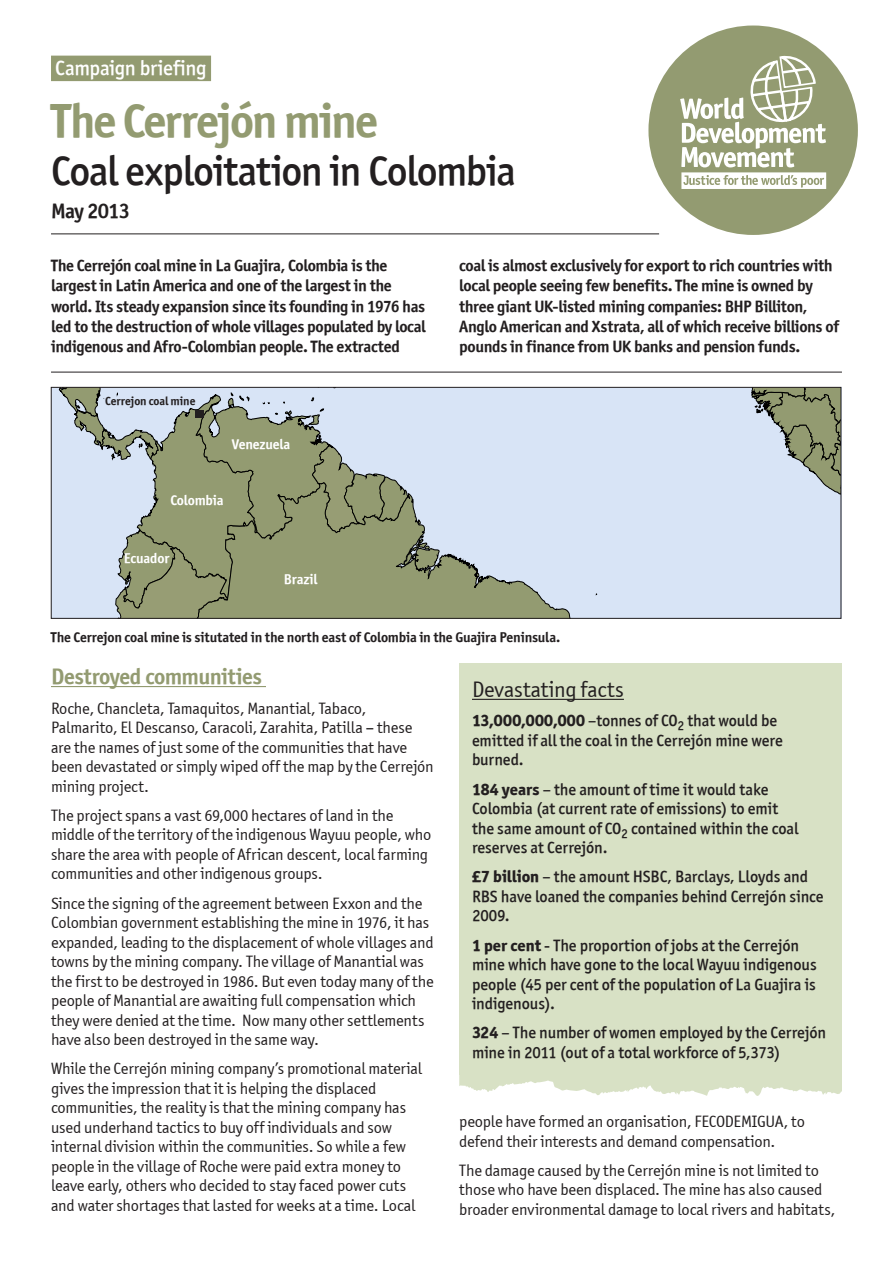
<style>
.page{position:relative;width:893px;height:1263px;background:#fff}
.page>*{position:absolute;margin:0;border:0;box-sizing:border-box;transform-origin:0 0}
.main_head{font:48px "Officina Sans ITCTT Bold";letter-spacing:-.035em;color:#939b71}
.main_sub_head{font:42px "Officina San Md ITCTT Medium";letter-spacing:-.025em;color:#231f20}
.body_text{font:22.5px "Officina Sans ITCTT Bold";letter-spacing:-.02em;color:#939b71}
.box_head_A{font:22.5px "Officina Sans ITCTT Book";color:#231f20}
.type_of_document{font:21px "Officina San Md ITCTT Medium";letter-spacing:-.02em;color:#fff}
.date_of_document{font:21px "Officina Sans ITCTT Bold";letter-spacing:-.035em;color:#231f20}
.body_text-2{font:16.5px/19.5px "Officina Sans ITCTT Book";letter-spacing:-.01em;color:#231f20}
.box_body_text{font:16.5px/19.5px "Officina San Md ITCTT Medium";letter-spacing:-.005em;color:#231f20}
.document_summary{font:16.5px/20.2px "Officina Sans ITCTT Bold";letter-spacing:-.02em;color:#231f20}
.t1{font:14.25px "Officina Sans ITCTT Bold";letter-spacing:-.01em;color:#231f20}
.t2{font:14.25px "Officina Sans ITCTT Bold";letter-spacing:-.01em;color:#fff}
.t3{font:12px "Officina Sans ITCTT Bold";letter-spacing:-.005em;color:#231f20}
.s1{font-family:"Officina San Md ITCTT Extra";font-weight:700}
</style>
<div class="page">
<div style="left:51px;top:387px;width:791px;height:232px;background:#d8e4f6"></div>
<svg style="left:441px;top:553px;width:130px;height:64px"></svg>
<svg style="left:58px;top:389px;width:383px;height:228px"></svg>
<svg style="left:751px;top:389px;width:88px;height:105px"></svg>
<div style="left:51px;top:387px;width:790px;height:232px;border:1px solid #231f20"></div>
<div style="left:648px;top:26px;width:210px;height:209px;background:#939b71;border-radius:50%"></div>
<svg style="left:680px;top:56px;width:146px;height:133px"></svg>
<div style="left:51px;top:56px;width:160px;height:25px;background:#939b71"></div>
<hr style="left:51px;top:372px;width:791px;height:1px;background:#231f20">
<hr style="left:51px;top:233px;width:608px;height:1px;background:#231f20">
<div style="left:459px;top:664px;width:383px;height:533px;background:#d8e1c5"></div>
<hr style="left:472px;top:699px;width:152px;height:1px;background:#231f20">
<hr style="left:51px;top:686px;width:215px;height:1px;background:#939b71">
<div style="left:459px;top:1111px;width:383px;height:88px;background:#fff"></div>
<div style="left:196px;top:410px;width:8px;height:7px;background:#231f20"></div>
<div style="left:459px;top:1076px;width:383px;height:36px;background:#fff"></div>
<svg style="left:459px;top:1075px;width:383px;height:21px"></svg>
<p class="type_of_document" style="left:55px;top:55px;width:153px">Campaign briefing</p>
<p class="main_head" style="left:51px;top:91px;width:329px">The Cerrejón mine</p>
<p class="main_sub_head" style="left:51px;top:146px;width:467px">Coal exploitation in Colombia</p>
<p class="date_of_document" style="left:51px;top:198px;width:80px">May 2013</p>
<p class="document_summary" style="left:51px;top:255px;width:376px">The Cerrejón coal mine in La Guajira, Colombia is the largest in Latin America and one of the largest in the world. Its steady expansion since its founding in 1976 has led to the destruction of whole villages populated by local indigenous and Afro-Colombian people. The extracted</p>
<p class="document_summary" style="left:459px;top:255px;width:381px">coal is almost exclusively for export to rich countries with local people seeing few benefits. The mine is owned by three giant UK-listed mining companies: BHP Billiton, Anglo American and Xstrata, all of which receive billions of pounds in finance from UK banks and pension funds.</p>
<p class="t3" style="left:105px;top:393px;width:92px">Cerrejon coal mine</p>
<p class="t2" style="left:232px;top:435px;width:60px">Venezuela</p>
<p class="t2" style="left:170px;top:491px;width:55px">Colombia</p>
<p class="t2" style="left:124px;top:549px;width:47px">Ecuador</p>
<p class="t2" style="left:284px;top:570px;width:35px">Brazil</p>
<p class="t1" style="left:51px;top:628px;width:511px">The Cerrejon coal mine is situtated in the north east of Colombia in the Guajira Peninsula.</p>
<p class="body_text" style="left:51px;top:663px;width:212px">Destroyed communities</p>
<p class="body_text-2" style="left:51px;top:698px;width:384px">Roche, Chancleta, Tamaquitos, Manantial, Tabaco, Palmarito, El Descanso, Caracoli, Zarahita, Patilla – these are the names of just some of the communities that have been devastated or simply wiped off the map by the Cerrejón mining project.</p>
<p class="body_text-2" style="left:51px;top:805px;width:382px">The project spans a vast 69,000 hectares of land in the middle of the territory of the indigenous Wayuu people, who share the area with people of African descent, local farming communities and other indigenous groups.</p>
<p class="body_text-2" style="left:51px;top:893px;width:384px">Since the signing of the agreement between Exxon and the Colombian government establishing the mine in 1976, it has expanded, leading to the displacement of whole villages and towns by the mining company. The village of Manantial was the first to be destroyed in 1986. But even today many of the people of Manantial are awaiting full compensation which they were denied at the time. Now many other settlements have also been destroyed in the same way.</p>
<p class="body_text-2" style="left:51px;top:1059px;width:373px">While the Cerrejón mining company’s promotional material gives the impression that it is helping the displaced communities, the reality is that the mining company has used underhand tactics to buy off individuals and sow internal division within the communities. So while a few people in the village of Roche were paid extra money to leave early, others who decided to stay faced power cuts and water shortages that lasted for weeks at a time. Local</p>
<p class="box_head_A" style="left:472px;top:676px;width:153px">Devastating facts</p>
<p class="box_body_text" style="left:472px;top:711px;width:312px"><span class="s1">13,000,000,000</span> –tonnes of CO<sub>2</sub> that would be emitted if all the coal in the Cerrejón mine were burned.</p>
<p class="box_body_text" style="left:472px;top:779px;width:328px"><span class="s1">184 years</span> – the amount of time it would take Colombia (at current rate of emissions) to emit the same amount of CO<sub>2</sub> contained within the coal reserves at Cerrejón.</p>
<p class="box_body_text" style="left:472px;top:867px;width:353px"><span class="s1">£7 billion</span> – the amount HSBC, Barclays, Lloyds and<br>RBS have loaned the companies behind Cerrejón since<br>2009.</p>
<p class="box_body_text" style="left:472px;top:935px;width:346px"><span class="s1">1 per cent</span> - The proportion of jobs at the Cerrejón mine which have gone to the local Wayuu indigenous people (45 per cent of the population of La Guajira is indigenous).</p>
<p class="box_body_text" style="left:472px;top:1023px;width:356px"><span class="s1">324</span> – The number of women employed by the Cerrejón mine in 2011 (out of a total workforce of 5,373)</p>
<p class="body_text-2" style="left:459px;top:1112px;width:347px">people have formed an organisation, FECODEMIGUA, to defend their interests and demand compensation.</p>
<p class="body_text-2" style="left:459px;top:1160px;width:378px">The damage caused by the Cerrejón mine is not limited to those who have been displaced. The mine has also caused broader environmental damage to local rivers and habitats,</p>
</div>
